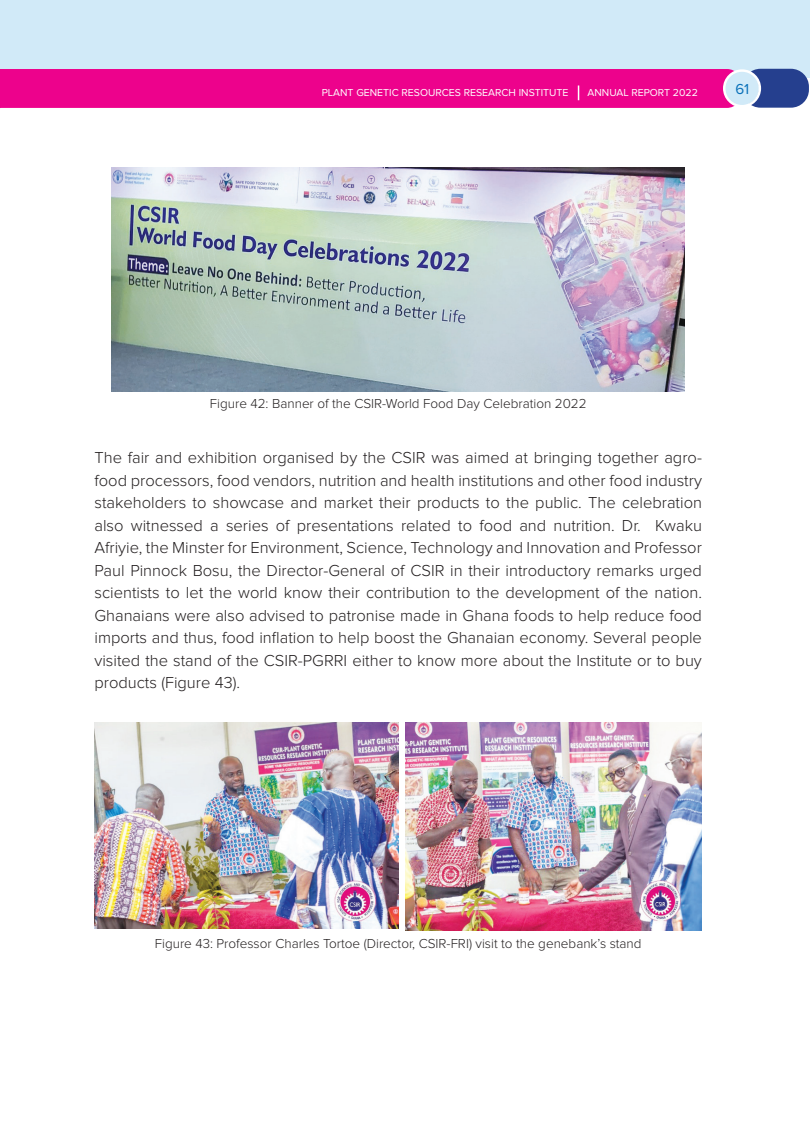
<style>
.page{position:relative;width:810px;height:1134px;background:#fff}
.page>*{position:absolute;margin:0;border:0;box-sizing:border-box;transform-origin:0 0}
.t1{font:300 16.5px/22.5px "Proxima Nova";color:#231f20;text-align:justify}
.t2{font:15px "Proxima Nova";color:#0970b9}
.t3{font:300 13.5px "Proxima Nova";color:#231f20}
.t4{font:10.5px "Proxima Nova";color:#fff}
</style>
<div class="page">
<div style="left:0;top:0;width:809px;height:77px;background:#d1eaf8"></div>
<div style="left:743px;top:69px;width:66px;height:39px;background:#253f8e;border-radius:18px"></div>
<div style="left:0;top:69px;width:735px;height:39px;background:#ed028c"></div>
<div style="left:725px;top:71px;width:34px;height:34px;background:#d1eaf8;border-radius:50%"></div>
<div style="left:723px;top:69px;width:38px;height:38px;border:2px solid #fff;border-radius:50%"></div>
<img style="left:112px;top:167px;width:573px;height:224px">
<img style="left:94px;top:723px;width:304px;height:205px">
<img style="left:405px;top:723px;width:297px;height:207px">
<p class="t4" style="left:322px;top:87px;width:248px">PLANT GENETIC RESOURCES RESEARCH INSTITUTE</p>
<p class="t4" style="left:588px;top:87px;width:112px">ANNUAL REPORT 2022</p>
<p class="t2" style="left:735px;top:81px;width:15px">61</p>
<p class="t3" style="left:210px;top:397px;width:378px">Figure 42: Banner of the CSIR-World Food Day Celebration 2022</p>
<p class="t1" style="left:94px;top:447px;width:609px">The fair and exhibition organised by the CSIR was aimed at bringing together agro&shy;food processors, food vendors, nutrition and health institutions and other food industry stakeholders to showcase and market their products to the public. The celebration also witnessed a series of presentations related to food and nutrition. Dr. Kwaku Afriyie, the Minster for Environment, Science, Technology and Innovation and Professor Paul Pinnock Bosu, the Director-General of CSIR in their introductory remarks urged scientists to let the world know their contribution to the development of the nation.<br>Ghanaians were also advised to patronise made in Ghana foods to help reduce food imports and thus, food inflation to help boost the Ghanaian economy. Several people visited the stand of the CSIR-PGRRI either to know more about the Institute or to buy products (Figure 43).</p>
<p class="t3" style="left:155px;top:937px;width:488px">Figure 43: Professor Charles Tortoe (Director, CSIR-FRI) visit to the genebank’s stand</p>
</div>
